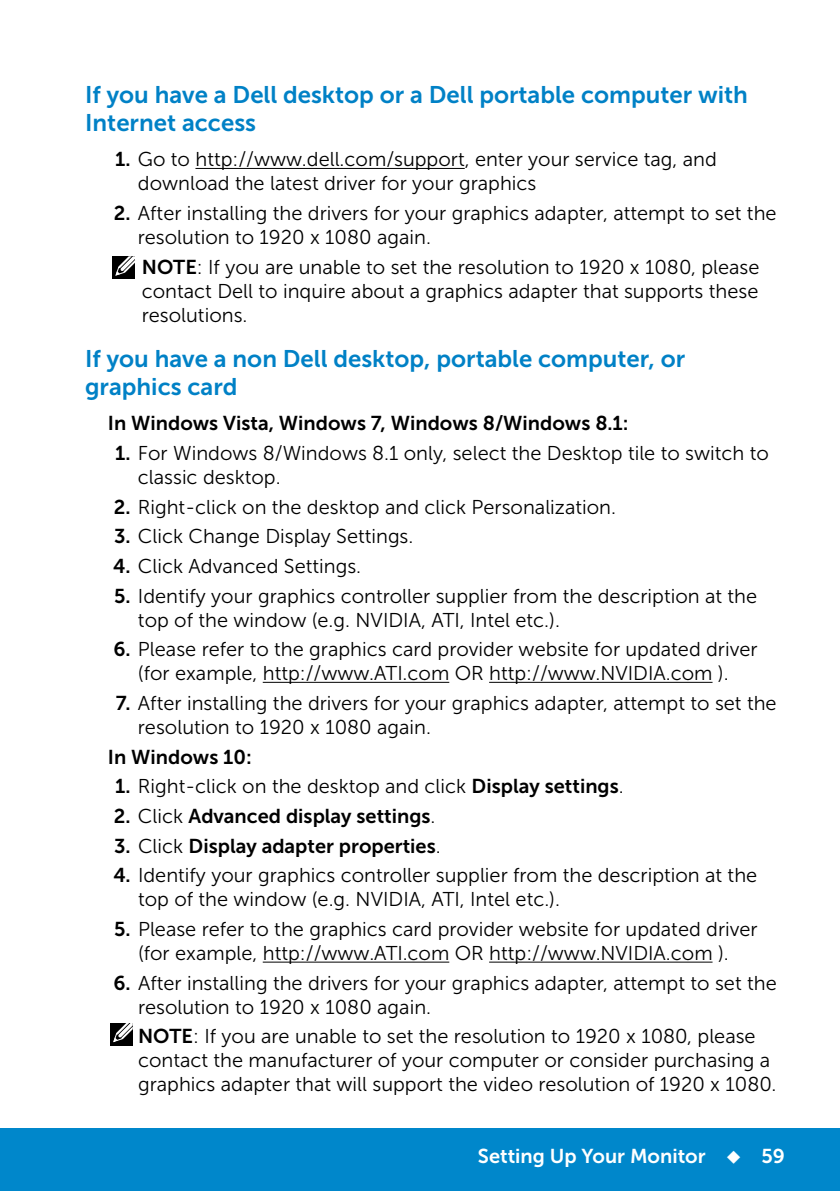
<style>
.page{position:relative;width:840px;height:1191px;background:#fff}
.page>*{position:absolute;margin:0;border:0;box-sizing:border-box;transform-origin:0 0}
.t1{font:24px/28px "Museo Sans For Dell 700";color:#0081c6}
.t2{font:20px/24px "Museo Sans For Dell 300";color:#000}
.t3{font:20px "Museo Sans For Dell 700";color:#000}
.t4{font:20px "Museo Sans For Dell 700";color:#fff}
.s1{font-family:"Museo Sans For Dell 700"}
.s2{font-family:"Museo Sans For Dell 300"}
</style>
<div class="page">
<div style="left:0;top:1128px;width:839px;height:63px;background:#0087cb"></div>
<hr style="left:195px;top:168px;width:269px;height:1px;background:#000">
<hr style="left:262px;top:682px;width:187px;height:1px;background:#000">
<hr style="left:489px;top:682px;width:223px;height:1px;background:#000">
<hr style="left:262px;top:961px;width:187px;height:1px;background:#000">
<hr style="left:489px;top:961px;width:223px;height:1px;background:#000">
<div style="left:112px;top:256px;width:23px;height:23px;background:#000"></div>
<svg style="left:115px;top:256px;width:20px;height:20px"></svg>
<div style="left:110px;top:1022px;width:23px;height:23px;background:#000"></div>
<svg style="left:112px;top:1022px;width:21px;height:21px"></svg>
<p class="t1" style="left:85px;top:81px;width:664px">If you have a Dell desktop or a Dell portable computer with<br>Internet access</p>
<p class="t2" style="left:138px;top:148px;width:580px;text-indent:-23px"><span class="s1">1.</span> Go to http://www.dell.com/support, enter your service tag, and download the latest driver for your graphics</p>
<p class="t2" style="left:138px;top:201px;width:640px;text-indent:-24px"><span class="s1">2.</span> After installing the drivers for your graphics adapter, attempt to set the resolution to 1920 x 1080 again.</p>
<p class="t2" style="left:142px;top:255px;width:618px;text-align:justify"><span class="s1">NOTE</span>: If you are unable to set the resolution to 1920 x 1080, please contact Dell to inquire about a graphics adapter that supports these resolutions.</p>
<p class="t1" style="left:85px;top:344px;width:601px">If you have a non Dell desktop, portable computer, or graphics card</p>
<p class="t3" style="left:108px;top:412px;width:522px">In Windows Vista, Windows 7, Windows 8/Windows 8.1:</p>
<p class="t2" style="left:138px;top:441px;width:632px;text-indent:-23px"><span class="s1">1.</span> For Windows 8/Windows 8.1 only, select the Desktop tile to switch to classic desktop.</p>
<p class="t2" style="left:114px;top:495px;width:503px"><span class="s1">2.</span> Right-click on the desktop and click Personalization.</p>
<p class="t2" style="left:114px;top:524px;width:301px"><span class="s1">3.</span> Click Change Display Settings.</p>
<p class="t2" style="left:113px;top:554px;width:249px"><span class="s1">4.</span> Click Advanced Settings.</p>
<p class="t2" style="left:138px;top:584px;width:620px;text-indent:-24px"><span class="s1">5.</span> Identify your graphics controller supplier from the description at the top of the window (e.g. NVIDIA, ATI, Intel etc.).</p>
<p class="t2" style="left:113px;top:637px;width:645px;text-align:center"><span class="s1">6.</span> Please refer to the graphics card provider website for updated driver (for example, http://www.ATI.com OR http://www.NVIDIA.com ).</p>
<p class="t2" style="left:138px;top:691px;width:640px;text-indent:-22px"><span class="s1">7.</span> After installing the drivers for your graphics adapter, attempt to set the resolution to 1920 x 1080 again.</p>
<p class="t3" style="left:108px;top:745px;width:145px">In Windows 10:</p>
<p class="t2" style="left:115px;top:774px;width:509px"><span class="s1">1.</span> Right-click on the desktop and click <span class="s1">Display settings</span>.</p>
<p class="t3" style="left:114px;top:805px;width:323px">2. <span class="s2">Click</span> Advanced display settings<span class="s2">.</span></p>
<p class="t3" style="left:114px;top:834px;width:328px">3. <span class="s2">Click</span> Display adapter properties<span class="s2">.</span></p>
<p class="t2" style="left:138px;top:863px;width:620px;text-indent:-25px"><span class="s1">4.</span> Identify your graphics controller supplier from the description at the top of the window (e.g. NVIDIA, ATI, Intel etc.).</p>
<p class="t2" style="left:114px;top:917px;width:644px;text-align:center"><span class="s1">5.</span> Please refer to the graphics card provider website for updated driver (for example, http://www.ATI.com OR http://www.NVIDIA.com ).</p>
<p class="t2" style="left:138px;top:971px;width:640px;text-indent:-25px"><span class="s1">6.</span> After installing the drivers for your graphics adapter, attempt to set the resolution to 1920 x 1080 again.</p>
<p class="t2" style="left:138px;top:1024px;width:639px;text-indent:-22px"><span class="s1">7. NOTE</span>: If you are unable to set the resolution to 1920 x 1080, please contact the manufacturer of your computer or consider purchasing a graphics adapter that will support the video resolution of 1920 x 1080.</p>
<p class="t4" style="left:477px;top:1144px;width:308px">Setting Up Your Monitor ◆ 59</p>
</div>
